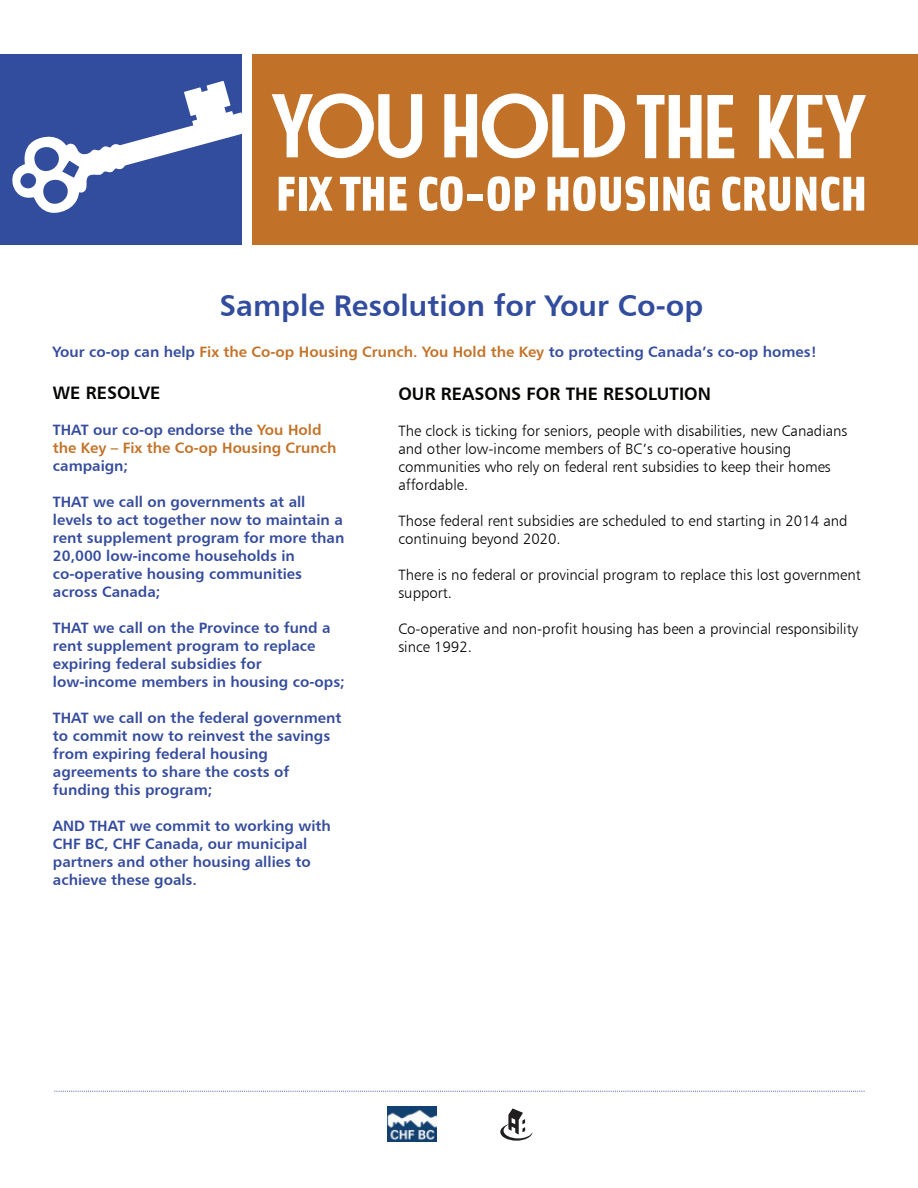
<style>
.page{position:relative;width:918px;height:1188px;background:#fff}
.page>*{position:absolute;margin:0;border:0;box-sizing:border-box;transform-origin:0 0}
.t1{font:29.85px "Humanist 777 BT Bold B";color:#324c9e}
.t2{font:18px "Humanist 777 BT Bold B";color:#040503}
.t3{font:15px/18px "Humanist 777 BT Bold B";color:#354c9e}
.t4{font:15px/18px "Humanist 777 BT Light B";color:#040503}
.t5{font:15px/18px "Humanist 777 BT Bold B";color:#c47228}
.s1{color:#c47228}
.s2{color:#354c9e}
</style>
<div class="page">
<div style="left:1px;top:54px;width:241px;height:191px;background:#324c9e"></div>
<svg style="left:12px;top:81px;width:230px;height:132px"></svg>
<div style="left:252px;top:54px;width:666px;height:191px;background:#c27129"></div>
<svg style="left:272px;top:93px;width:150px;height:65px"></svg>
<svg style="left:444px;top:93px;width:181px;height:65px"></svg>
<svg style="left:637px;top:95px;width:65px;height:63px"></svg>
<svg style="left:708px;top:95px;width:26px;height:63px"></svg>
<svg style="left:759px;top:95px;width:107px;height:63px"></svg>
<svg style="left:279px;top:177px;width:16px;height:34px"></svg>
<div style="left:299px;top:177px;width:8px;height:34px;background:#fff"></div>
<svg style="left:309px;top:177px;width:24px;height:34px"></svg>
<svg style="left:340px;top:177px;width:44px;height:34px"></svg>
<svg style="left:390px;top:177px;width:17px;height:34px"></svg>
<svg style="left:419px;top:176px;width:44px;height:35px"></svg>
<div style="left:467px;top:194px;width:16px;height:6px;background:#fff"></div>
<svg style="left:488px;top:176px;width:47px;height:35px"></svg>
<svg style="left:547px;top:176px;width:98px;height:35px"></svg>
<div style="left:650px;top:177px;width:7px;height:34px;background:#fff"></div>
<svg style="left:663px;top:176px;width:47px;height:35px"></svg>
<svg style="left:722px;top:177px;width:68px;height:34px"></svg>
<svg style="left:796px;top:177px;width:68px;height:34px"></svg>
<svg style="left:54px;top:1091px;width:811px;height:1px"></svg>
<svg style="left:500px;top:1108px;width:33px;height:33px"></svg>
<img style="left:388px;top:1107px;width:48px;height:35px">
<h1 class="t1" style="left:220px;top:287px;width:485px">Sample Resolution for Your Co-op</h1>
<p class="t3" style="left:53px;top:342px;width:766px">Your co-op can help <span class="s1">Fix the Co-op Housing Crunch. You Hold the Key</span> to protecting Canada’s co-op homes!</p>
<p class="t2" style="left:53px;top:382px;width:109px">WE RESOLVE</p>
<p class="t5" style="left:53px;top:421px;width:285px"><span class="s2">THAT our co-op endorse the</span> You Hold the Key – Fix the Co-op Housing Crunch</p>
<p class="t3" style="left:53px;top:457px;width:77px">campaign;</p>
<p class="t3" style="left:53px;top:493px;width:293px">THAT we call on governments at all levels to act together now to maintain a rent supplement program for more than<br>20,000 low-income households in co-operative housing communities across Canada;</p>
<p class="t3" style="left:53px;top:619px;width:293px">THAT we call on the Province to fund a rent supplement program to replace expiring federal subsidies for low-income members in housing co-ops;</p>
<p class="t3" style="left:53px;top:709px;width:290px">THAT we call on the federal government to commit now to reinvest the savings from expiring federal housing agreements to share the costs of funding this program;</p>
<p class="t3" style="left:53px;top:817px;width:279px">AND THAT we commit to working with<br>CHF BC, CHF Canada, our municipal partners and other housing allies to achieve these goals.</p>
<p class="t2" style="left:398px;top:382px;width:314px">OUR REASONS FOR THE RESOLUTION</p>
<p class="t4" style="left:398px;top:421px;width:451px">The clock is ticking for seniors, people with disabilities, new Canadians and other low-income members of BC’s co-operative housing communities who rely on federal rent subsidies to keep their homes affordable.</p>
<p class="t4" style="left:398px;top:511px;width:451px">Those federal rent subsidies are scheduled to end starting in 2014 and continuing beyond 2020.</p>
<p class="t4" style="left:398px;top:565px;width:464px">There is no federal or provincial program to replace this lost government support.</p>
<p class="t4" style="left:398px;top:619px;width:461px">Co-operative and non-profit housing has been a provincial responsibility since 1992.</p>
</div>
